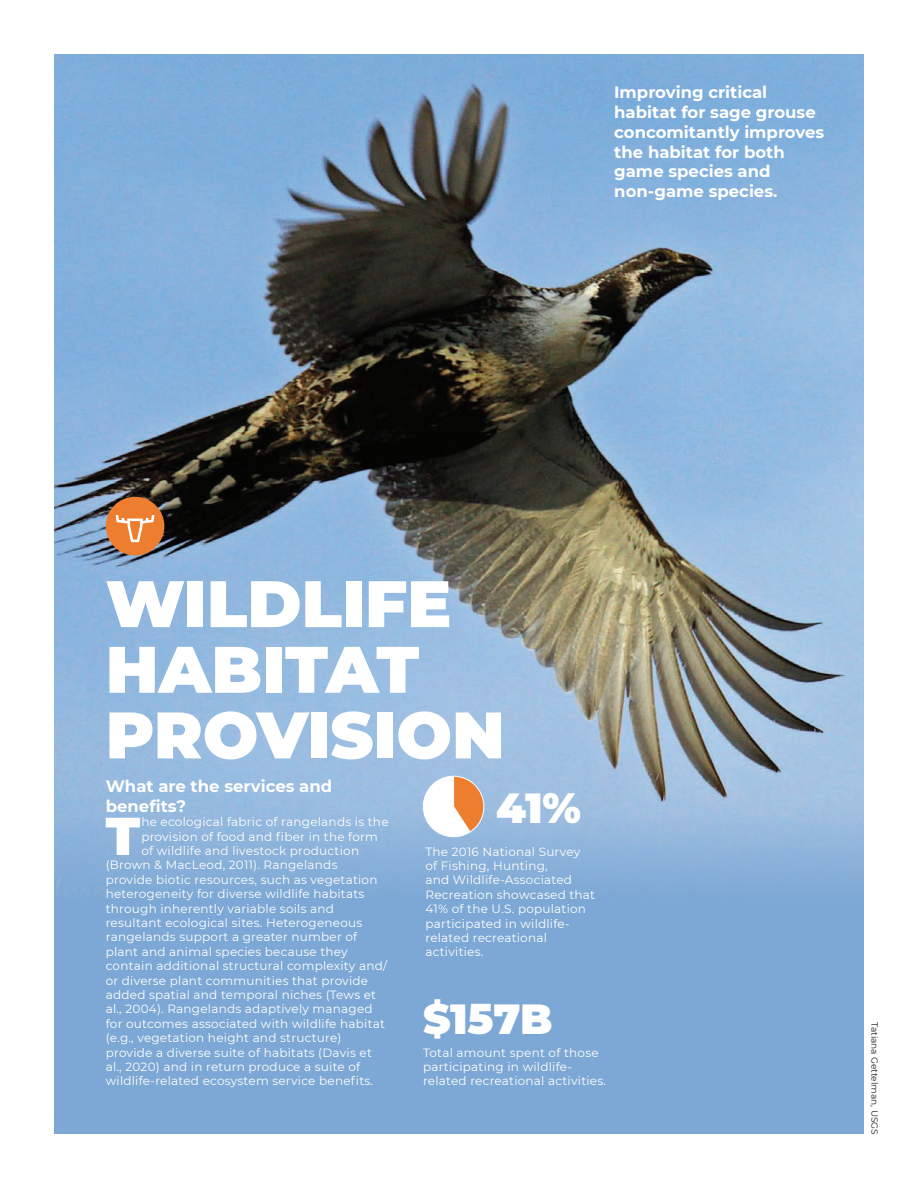
<style>
.page{position:relative;width:918px;height:1188px;background:#fff}
.page>*{position:absolute;margin:0;border:0;box-sizing:border-box;transform-origin:0 0}
.t1{font:900 65.7px/65.7px "Montserrat";color:#fff}
.t2{font:900 53.1px "Montserrat";color:#fff}
.t3{font:900 42px "Montserrat";letter-spacing:-.01em;color:#fff}
.t4{font:700 16.5px/19.8px "Montserrat";color:#fff}
.t5{font:12px/14.4px "Montserrat";letter-spacing:.02em;color:#fff}
.t6{font:9px "Montserrat";color:#1f2020}
.s1{font-family:"Segoe UI"}
</style>
<div class="page">
<img style="left:54px;top:54px;width:810px;height:745px">
<svg style="left:54px;top:799px;width:810px;height:335px;background:#81abd6"></svg>
<svg style="left:418px;top:776px;width:66px;height:65px"></svg>
<div style="left:106px;top:497px;width:58px;height:58px;background:#ee7e2f;border-radius:50%"></div>
<svg style="left:116px;top:515px;width:39px;height:27px"></svg>
<h3 class="t4" style="left:614px;top:82px;width:212px">Improving critical habitat for sage grouse concomitantly improves the habitat for both game species and non-game species.</h3>
<h1 class="t1" style="left:106px;top:567px;width:401px">WILDLIFE<br>HABITAT<br>PROVISION</h1>
<h3 class="t4" style="left:106px;top:775px;width:228px">What are the services and benefits?</h3>
<h2 class="t2" style="left:106px;top:796px;width:36px">T</h2>
<p class="t5" style="left:141px;top:814px;width:249px">he ecological fabric of rangelands is the</p>
<h3 class="t3" style="left:496px;top:777px;width:86px">41%</h3>
<p class="t5" style="left:425px;top:844px;width:171px">The 2016 National Survey<br>of Fishing, Hunting,<br>and Wildlife-Associated<br>Recreation showcased that<br>41% of the U<span class="s1">.</span>S<span class="s1">.</span> population participated in wildlife&shy;related recreational activities.</p>
<p class="t5" style="left:141px;top:829px;width:238px">provision of food and fiber in the form</p>
<p class="t5" style="left:141px;top:843px;width:219px">of wildlife and livestock production</p>
<p class="t5" style="left:106px;top:857px;width:233px">(Brown &amp; MacLeod, 2011). Rangelands</p>
<p class="t5" style="left:106px;top:872px;width:273px">provide biotic resources, such as vegetation</p>
<p class="t5" style="left:106px;top:886px;width:260px">heterogeneity for diverse wildlife habitats</p>
<p class="t5" style="left:106px;top:901px;width:230px">through inherently variable soils and</p>
<p class="t5" style="left:106px;top:915px;width:258px">resultant ecological sites. Heterogeneous</p>
<p class="t5" style="left:106px;top:929px;width:253px">rangelands support a greater number of</p>
<p class="t5" style="left:106px;top:944px;width:244px">plant and animal species because they</p>
<p class="t5" style="left:106px;top:958px;width:283px">contain additional structural complexity and/</p>
<p class="t5" style="left:106px;top:973px;width:264px">or diverse plant communities that provide</p>
<p class="t5" style="left:106px;top:987px;width:272px">added spatial and temporal niches (Tews et</p>
<p class="t5" style="left:106px;top:1001px;width:268px">al., 2004). Rangelands adaptively managed</p>
<p class="t5" style="left:106px;top:1016px;width:281px">for outcomes associated with wildlife habitat</p>
<p class="t5" style="left:106px;top:1030px;width:237px">(e.g., vegetation height and structure)</p>
<p class="t5" style="left:106px;top:1045px;width:268px">provide a diverse suite of habitats (Davis et</p>
<p class="t5" style="left:106px;top:1059px;width:256px">al., 2020) and in return produce a suite of</p>
<p class="t5" style="left:106px;top:1073px;width:269px">wildlife-related ecosystem service benefits.</p>
<h3 class="t3" style="left:423px;top:988px;width:131px">$157B</h3>
<p class="t5" style="left:423px;top:1045px;width:185px">Total amount spent of those participating in wildlife&shy;related recreational activities.</p>
<p class="t6" style="left:881px;top:1022px;width:114px;rotate:90deg">Tatiana Gettelman, USGS</p>
</div>
